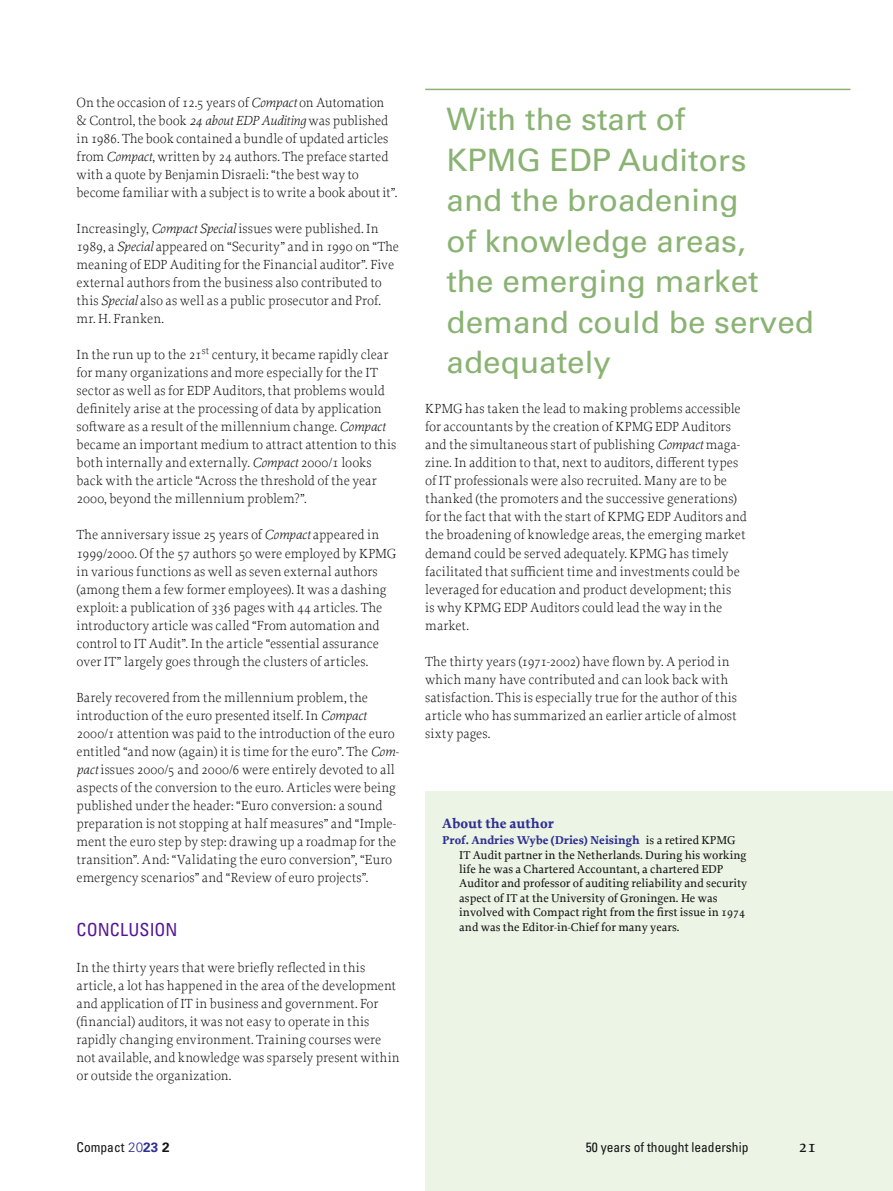
<style>
.page{position:relative;width:893px;height:1191px;background:#fff}
.page>*{position:absolute;margin:0;border:0;box-sizing:border-box;transform-origin:0 0}
.Streamer_rechts{font:30.9px/40.5px "Univers LT Std";color:#8ab373}
.Kop1{font:condensed 18px "Univers LT Std";letter-spacing:.005em;color:#571795}
.t1{font:500 18px "Proforma";color:#131413}
.Uitgelicht-Literatuur-Kop1{font:700 14.25px "Proforma";color:#2f3090}
.Alinea{font:300 13.8px/18px "Proforma";color:#131413}
.Alinea-eerste{font:300 13.8px/18px "Proforma";color:#131413}
.voettekst{font:condensed 13.5px "Univers LT Std";color:#131413}
.Uitgelicht-Literatuur-Alinea-Eerste{font:500 12px/14.4px "Proforma";color:#131413}
.s1{font-style:italic}
.s2{font-weight:700;color:#2f3090}
.s3{font-weight:300;font-stretch:normal;color:#2f3090}
.s4{font-weight:700;font-stretch:normal;color:#2f3090}
.s5{font-weight:700;font-stretch:normal}
</style>
<div class="page">
<div style="left:425px;top:791px;width:468px;height:400px;background:#ecf4e6"></div>
<hr style="left:425px;top:89px;width:425px;height:1px;background:#8ab373">
<p class="Alinea" style="left:77px;top:94px;width:322px">On the occasion of 12.5 years of <span class="s1">Compact</span> on Automation &amp; Control, the book <span class="s1">24 about EDP Auditing</span> was published in 1986. The book contained a bundle of updated articles from <span class="s1">Compact</span>, written by 24 authors. The preface started with a quote by Benjamin Disraeli: “the best way to become familiar with a subject is to write a book about it”.</p>
<p class="Alinea" style="left:77px;top:220px;width:324px">Increasingly, <span class="s1">Compact Special</span> issues were published. In 1989, a <span class="s1">Special</span> appeared on “Security” and in 1990 on “The meaning of EDP Auditing for the Financial auditor”. Five external authors from the business also contributed to this <span class="s1">Special</span> also as well as a public prosecutor and Prof. mr. H. Franken.</p>
<p class="Alinea" style="left:77px;top:346px;width:321px">In the run up to the 21<sup>st</sup> century, it became rapidly clear for many organizations and more especially for the IT sector as well as for EDP Auditors, that problems would definitely arise at the processing of data by application software as a result of the millennium change. <span class="s1">Compact </span>became an important medium to attract attention to this both internally and externally. <span class="s1">Compact</span> 2000/1 looks back with the article “Across the threshold of the year 2000, beyond the millennium problem?”.</p>
<p class="Alinea" style="left:77px;top:526px;width:321px">The anniversary issue 25 years of <span class="s1">Compact</span> appeared in 1999/2000. Of the 57 authors 50 were employed by KPMG in various functions as well as seven external authors (among them a few former employees). It was a dashing exploit: a publication of 336 pages with 44 articles. The introductory article was called “From automation and control to IT Audit”. In the article “essential assurance over IT” largely goes through the clusters of articles.</p>
<p class="Alinea" style="left:77px;top:688px;width:324px">Barely recovered from the millennium problem, the introduction of the euro presented itself. In <span class="s1">Compact </span>2000/1 attention was paid to the introduction of the euro entitled “and now (again) it is time for the euro”. The <span class="s1">Com&shy;pact</span> issues 2000/5 and 2000/6 were entirely devoted to all aspects of the conversion to the euro. Articles were being published under the header: “Euro conversion: a sound preparation is not stopping at half measures” and “Imple&shy;ment the euro step by step: drawing up a roadmap for the transition”. And: “Validating the euro conversion”, “Euro emergency scenarios” and “Review of euro projects”.</p>
<p class="Kop1" style="left:77px;top:917px;width:103px">CONCLUSION</p>
<p class="Alinea-eerste" style="left:77px;top:958px;width:325px">In the thirty years that were briefly reflected in this article, a lot has happened in the area of the development and application of IT in business and government. For (financial) auditors, it was not easy to operate in this rapidly changing environment. Training courses were not available, and knowledge was sparsely present within or outside the organization.</p>
<p class="Streamer_rechts" style="left:446px;top:99px;width:369px">With the start of<br>KPMG EDP Auditors<br>and the broadening<br>of knowledge areas,<br>the emerging market demand could be served adequately</p>
<p class="Alinea" style="left:425px;top:400px;width:323px">KPMG has taken the lead to making problems accessible for accountants by the creation of KPMG EDP Auditors and the simultaneous start of publishing <span class="s1">Compact</span> maga&shy;zine. In addition to that, next to auditors, different types of IT professionals were also recruited. Many are to be thanked (the promoters and the successive generations) for the fact that with the start of KPMG EDP Auditors and the broadening of knowledge areas, the emerging market demand could be served adequately. KPMG has timely facilitated that sufficient time and investments could be leveraged for education and product development; this<br>is why KPMG EDP Auditors could lead the way in the market.</p>
<p class="Alinea" style="left:425px;top:652px;width:313px">The thirty years (1971-2002) have flown by. A period in which many have contributed and can look back with satisfaction. This is especially true for the author of this article who has summarized an earlier article of almost sixty pages.</p>
<p class="Uitgelicht-Literatuur-Kop1" style="left:442px;top:814px;width:113px">About the author</p>
<p class="Uitgelicht-Literatuur-Alinea-Eerste" style="left:459px;top:833px;width:290px;text-indent:-17px"><span class="s2">Prof. Andries Wybe (Dries) Neisingh</span> is a retired KPMG IT Audit partner in the Netherlands. During his working life he was a Chartered Accountant, a chartered EDP Auditor and professor of auditing reliability and security aspect of IT at the University of Groningen. He was involved with Compact right from the first issue in 1974 and was the Editor-in-Chief for many years.</p>
<p class="voettekst" style="left:586px;top:1138px;width:164px">50 years of thought leadership</p>
<p class="voettekst" style="left:77px;top:1139px;width:95px">Compact <span class="s3">20</span><span class="s4">23</span> <span class="s5">2</span></p>
<p class="t1" style="left:798px;top:1134px;width:19px">21</p>
</div>
